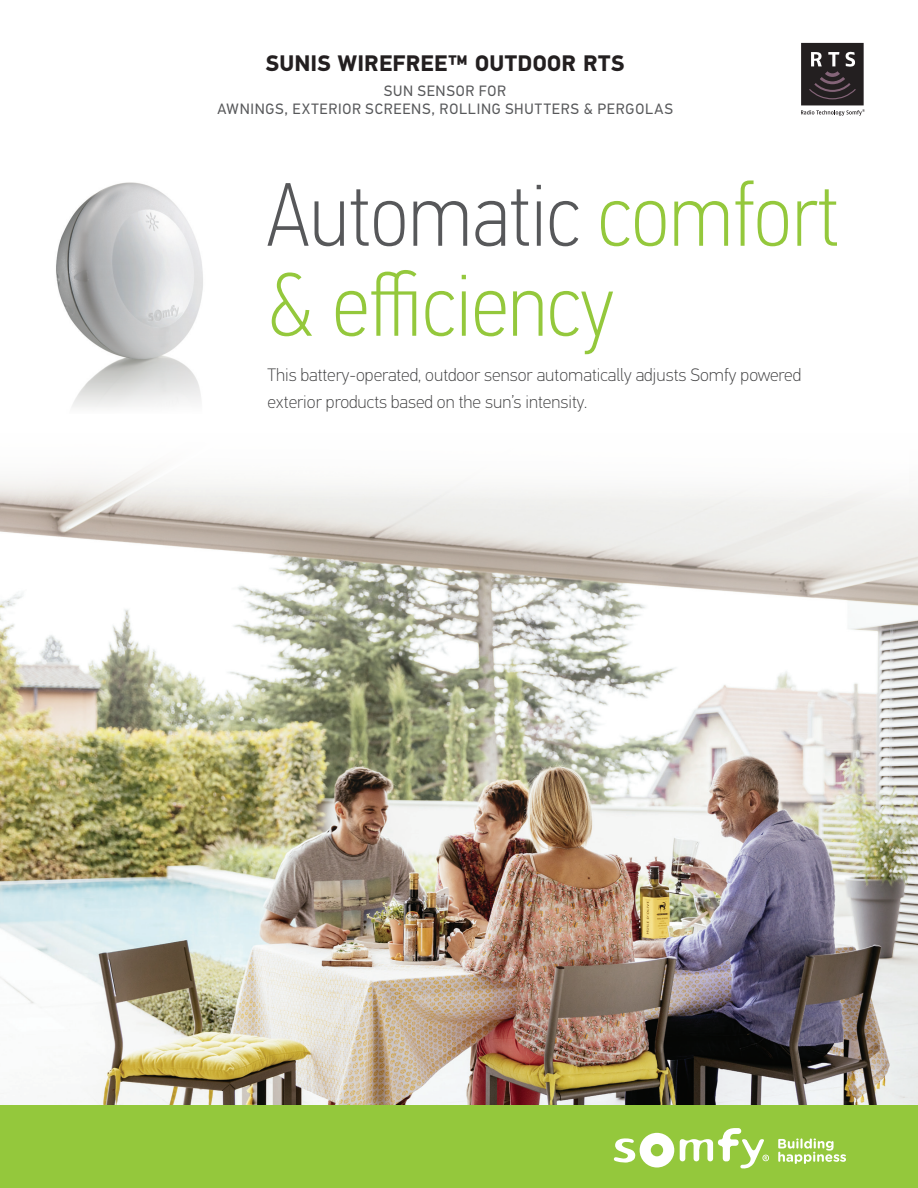
<style>
.page{position:relative;width:918px;height:1188px;background:#fff}
.page>*{position:absolute;margin:0;border:0;box-sizing:border-box;transform-origin:0 0}
.t1{font:100 90px/90px "PF Din Text Cond Pro";color:#94c83c}
.t2{font:700 22.5px "PF Din Text Pro";letter-spacing:.015em;color:#231f20}
.t3{font:100 18px/27px "PF Din Text Pro";color:#3e3e3f}
.t4{font:15px/18px "PF Din Text Pro";letter-spacing:.055em;color:#57585a;text-align:center}
.s1{color:#57585a}
</style>
<div class="page">
<img style="left:0;top:517px;width:918px;height:589px">
<div style="left:0;top:1106px;width:918px;height:82px;background:#94c83c"></div>
<svg style="left:613px;top:1133px;width:61px;height:35px"></svg>
<svg style="left:680px;top:1128px;width:89px;height:41px"></svg>
<svg style="left:778px;top:1138px;width:68px;height:26px"></svg>
<div style="left:801px;top:43px;width:63px;height:62px;background:#231f20"></div>
<svg style="left:809px;top:52px;width:47px;height:47px"></svg>
<svg style="left:801px;top:109px;width:64px;height:7px"></svg>
<svg style="left:0;top:505px;width:918px;height:12px;background:#e6e3e0"></svg>
<svg style="left:0;top:468px;width:918px;height:37px;fill:#f7f7f5"></svg>
<img style="left:56px;top:182px;width:147px;height:226px">
<p class="t2" style="left:266px;top:49px;width:360px">SUNIS WIREFREE™ OUTDOOR RTS</p>
<p class="t4" style="left:217px;top:82px;width:457px">SUN SENSOR FOR<br>AWNINGS, EXTERIOR SCREENS, ROLLING SHUTTERS &amp; PERGOLAS</p>
<h1 class="t1" style="left:266px;top:170px;width:574px"><span class="s1">Automatic</span> comfort &amp; efficiency</h1>
<p class="t3" style="left:267px;top:362px;width:535px">This battery-operated, outdoor sensor automatically adjusts Somfy powered exterior products based on the sun’s intensity.</p>
</div>
